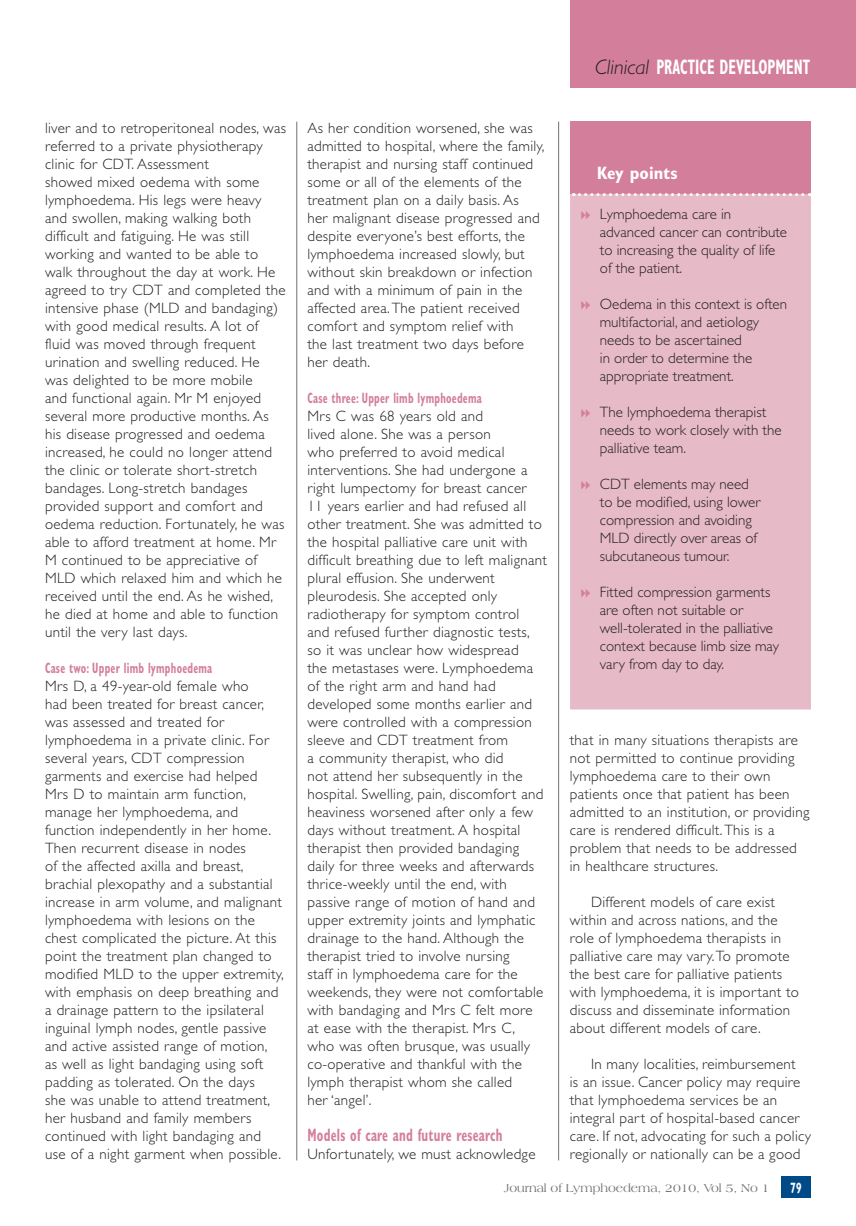
<style>
.page{position:relative;width:856px;height:1226px;background:#fff}
.page>*{position:absolute;margin:0;border:0;box-sizing:border-box;transform-origin:0 0}
.t1{font:700 condensed 21px "Gill Sans";color:#fff;scale:.7 1}
.A-head{font:700 condensed 18px "Gill Sans";letter-spacing:.02em;color:#d37e9a;scale:.7 1}
.t2{font:700 condensed 18px "Gill Sans";color:#fff}
.First_para{font:300 15px/18px "Gill Sans";letter-spacing:.02em;color:#231f20}
.Key_point_sentence{font:300 15px/18px "Gill Sans";color:#231f20}
.Body_text{font:300 15px/18px "Gill Sans";letter-spacing:.02em;color:#231f20}
.B-head{font:700 condensed 15px "Gill Sans";letter-spacing:.02em;color:#d37e9a;scale:.7 1}
.t3{font:700 condensed 15px "Gill Sans";color:#fff;scale:.7 1}
.t4{font:12px "Americana BT";color:#727172}
.s1{font-weight:300;font-style:italic;font-stretch:normal;color:#231f20}
</style>
<div class="page">
<div style="left:569px;top:0;width:286px;height:88px;background:#d37e9a"></div>
<div style="left:781px;top:1176px;width:29px;height:21px;background:#004b87"></div>
<div style="left:570px;top:122px;width:240px;height:587px;background:#e6bac6"></div>
<div style="left:570px;top:122px;width:240px;height:72px;background:#d37e9a"></div>
<svg style="left:573px;top:193px;width:237px;height:3px"></svg>
<hr style="left:296px;top:122px;width:1px;height:1038px;background:#727172">
<hr style="left:558px;top:122px;width:1px;height:1038px;background:#727172">
<p class="First_para" style="left:45px;top:119px;width:242px">liver and to retroperitoneal nodes, was referred to a private physiotherapy clinic for CDT. Assessment<br>showed mixed oedema with some lymphoedema. His legs were heavy and swollen, making walking both difficult and fatiguing. He was still working and wanted to be able to walk throughout the day at work. He agreed to try CDT and completed the intensive phase (MLD and bandaging) with good medical results. A lot of fluid was moved through frequent urination and swelling reduced. He was delighted to be more mobile<br>and functional again. Mr M enjoyed several more productive months. As his disease progressed and oedema increased, he could no longer attend the clinic or tolerate short-stretch bandages. Long-stretch bandages provided support and comfort and oedema reduction. Fortunately, he was able to afford treatment at home. Mr M continued to be appreciative of MLD which relaxed him and which he received until the end. As he wished, he died at home and able to function until the very last days.</p>
<p class="B-head" style="left:45px;top:659px;width:240px">Case two: Upper limb lymphoedema</p>
<p class="First_para" style="left:45px;top:677px;width:240px">Mrs D, a 49-year-old female who<br>had been treated for breast cancer, was assessed and treated for lymphoedema in a private clinic. For several years, CDT compression garments and exercise had helped Mrs D to maintain arm function, manage her lymphoedema, and function independently in her home.<br>Then recurrent disease in nodes<br>of the affected axilla and breast, brachial plexopathy and a substantial increase in arm volume, and malignant lymphoedema with lesions on the chest complicated the picture. At this point the treatment plan changed to modified MLD to the upper extremity, with emphasis on deep breathing and a drainage pattern to the ipsilateral inguinal lymph nodes, gentle passive and active assisted range of motion,<br>as well as light bandaging using soft padding as tolerated. On the days<br>she was unable to attend treatment, her husband and family members continued with light bandaging and use of a night garment when possible.</p>
<p class="First_para" style="left:307px;top:119px;width:238px">As her condition worsened, she was admitted to hospital, where the family, therapist and nursing staff continued some or all of the elements of the treatment plan on a daily basis. As<br>her malignant disease progressed and despite everyone’s best efforts, the lymphoedema increased slowly, but without skin breakdown or infection and with a minimum of pain in the affected area. The patient received comfort and symptom relief with<br>the last treatment two days before her death.</p>
<p class="B-head" style="left:307px;top:389px;width:251px">Case three: Upper limb lymphoedema</p>
<p class="First_para" style="left:307px;top:407px;width:241px">Mrs C was 68 years old and<br>lived alone. She was a person<br>who preferred to avoid medical interventions. She had undergone a right lumpectomy for breast cancer<br>11 years earlier and had refused all other treatment. She was admitted to the hospital palliative care unit with difficult breathing due to left malignant plural effusion. She underwent pleurodesis. She accepted only radiotherapy for symptom control<br>and refused further diagnostic tests, so it was unclear how widespread<br>the metastases were. Lymphoedema of the right arm and hand had developed some months earlier and were controlled with a compression sleeve and CDT treatment from<br>a community therapist, who did<br>not attend her subsequently in the hospital. Swelling, pain, discomfort and heaviness worsened after only a few days without treatment. A hospital therapist then provided bandaging daily for three weeks and afterwards thrice-weekly until the end, with passive range of motion of hand and upper extremity joints and lymphatic drainage to the hand. Although the therapist tried to involve nursing<br>staff in lymphoedema care for the weekends, they were not comfortable with bandaging and Mrs C felt more at ease with the therapist. Mrs C,<br>who was often brusque, was usually co-operative and thankful with the lymph therapist whom she called<br>her ‘angel’.</p>
<p class="A-head" style="left:307px;top:1124px;width:280px">Models of care and future research</p>
<p class="First_para" style="left:307px;top:1145px;width:229px">Unfortunately, we must acknowledge</p>
<p class="t1" style="left:595px;top:54px;width:309px"><span class="s1">Clinical</span> PRACTICE DEVELOPMENT</p>
<p class="t2" style="left:597px;top:163px;width:82px">Key points</p>
<p class="Key_point_sentence" style="left:599px;top:205px;width:189px">Lymphoedema care in advanced cancer can contribute to increasing the quality of life of the patient.</p>
<p class="Key_point_sentence" style="left:599px;top:295px;width:189px">Oedema in this context is often multifactorial, and aetiology needs to be ascertained<br>in order to determine the appropriate treatment.</p>
<p class="Key_point_sentence" style="left:599px;top:403px;width:183px">The lymphoedema therapist needs to work closely with the palliative team.</p>
<p class="Key_point_sentence" style="left:599px;top:475px;width:162px">CDT elements may need to be modified, using lower compression and avoiding<br>MLD directly over areas of subcutaneous tumour.</p>
<p class="Key_point_sentence" style="left:599px;top:583px;width:181px">Fitted compression garments are often not suitable or well-tolerated in the palliative context because limb size may vary from day to day.</p>
<p class="First_para" style="left:569px;top:731px;width:241px">that in many situations therapists are not permitted to continue providing lymphoedema care to their own patients once that patient has been admitted to an institution, or providing care is rendered difficult. This is a problem that needs to be addressed in healthcare structures.</p>
<p class="Body_text" style="left:569px;top:893px;width:231px;text-indent:21px">Different models of care exist within and across nations, and the role of lymphoedema therapists in palliative care may vary. To promote the best care for palliative patients with lymphoedema, it is important to discuss and disseminate information about different models of care.</p>
<p class="Body_text" style="left:569px;top:1055px;width:242px;text-indent:21px">In many localities, reimbursement<br>is an issue. Cancer policy may require that lymphoedema services be an integral part of hospital-based cancer care. If not, advocating for such a policy regionally or nationally can be a good</p>
<p class="t4" style="left:504px;top:1180px;width:267px">Journal of Lymphoedema, 2010, Vol 5, No 1</p>
<p class="t3" style="left:790px;top:1178px;width:17px">79</p>
</div>
